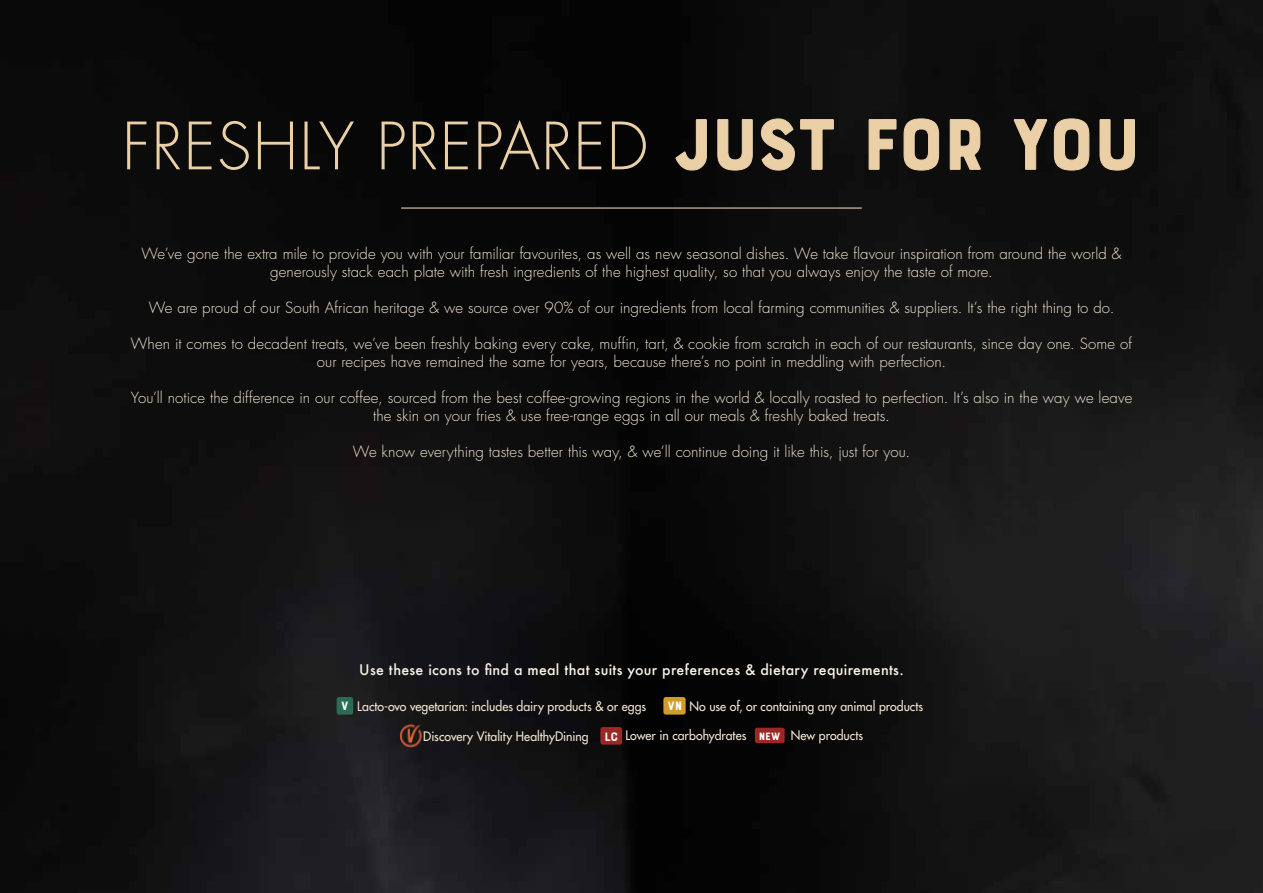
<style>
.page{position:relative;width:1263px;height:893px;background:#fff}
.page>*{position:absolute;margin:0;border:0;box-sizing:border-box;transform-origin:0 0}
.t1{font:300 63.3px "Futura Std";letter-spacing:.02em;color:#eacfa7}
.t2{font:300 15px/18px "Futura Std";letter-spacing:.005em;color:#f5e7d3;text-align:center}
.t3{font:500 14.25px "Futura";letter-spacing:.02em;color:#f9f0e5}
.t4{font:500 12.75px "Futura Std";color:#f5e7d3;scale:.96 1}
.s1{font-family:"Bourton Base";font-weight:400;font-size:75.3px}
.s2{font-family:"Bourton Base";font-weight:400;color:#fff}
.s3{font-family:"Bourton Base";font-weight:400;font-size:11.25px;color:#fff}
</style>
<div class="page">
<img style="left:0;top:0;width:1263px;height:893px">
<hr style="left:401px;top:207px;width:461px;height:2px;background:#eacfa7">
<div style="left:663px;top:697px;width:23px;height:18px;background:#d19d26;border-radius:3px"></div>
<div style="left:337px;top:697px;width:16px;height:18px;background:#2a6c57;border-radius:3px"></div>
<div style="left:600px;top:727px;width:22px;height:18px;background:#9e2624;border-radius:3px"></div>
<img style="left:399px;top:724px;width:24px;height:24px">
<div style="left:755px;top:728px;width:30px;height:15px;background:#9e2624;border-radius:2px"></div>
<h1 class="t1" style="left:122px;top:108px;width:1020px">FRESHLY PREPARED <span class="s1">JUST FOR YOU</span></h1>
<p class="t2" style="left:141px;top:245px;width:982px">We’ve gone the extra mile to provide you with your familiar favourites, as well as new seasonal dishes. We take flavour inspiration from around the world &amp; generously stack each plate with fresh ingredients of the highest quality, so that you always enjoy the taste of more.</p>
<p class="t2" style="left:149px;top:299px;width:967px">We are proud of our South African heritage &amp; we source over 90% of our ingredients from local farming communities &amp; suppliers. It’s the right thing to do.</p>
<p class="t2" style="left:131px;top:335px;width:1003px">When it comes to decadent treats, we’ve been freshly baking every cake, muffin, tart, &amp; cookie from scratch in each of our restaurants, since day one. Some of our recipes have remained the same for years, because there’s no point in meddling with perfection.</p>
<p class="t2" style="left:131px;top:389px;width:1003px">You’ll notice the difference in our coffee, sourced from the best coffee-growing regions in the world &amp; locally roasted to perfection. It’s also in the way we leave the skin on your fries &amp; use free-range eggs in all our meals &amp; freshly baked treats.</p>
<p class="t2" style="left:353px;top:443px;width:559px">We know everything tastes better this way, &amp; we’ll continue doing it like this, just for you.</p>
<p class="t3" style="left:359px;top:660px;width:546px">Use these icons to find a meal that suits your preferences &amp; dietary requirements.</p>
<p class="t4" style="left:341px;top:698px;width:319px"><span class="s2">V</span> Lacto-ovo vegetarian: includes dairy products &amp; or eggs</p>
<p class="t4" style="left:668px;top:698px;width:268px"><span class="s2">VN</span> No use of, or containing any animal products</p>
<p class="t4" style="left:423px;top:728px;width:460px">Discovery Vitality HealthyDining <span class="s2">LC</span> Lower in carbohydrates <span class="s3">NEW</span> New products</p>
</div>
